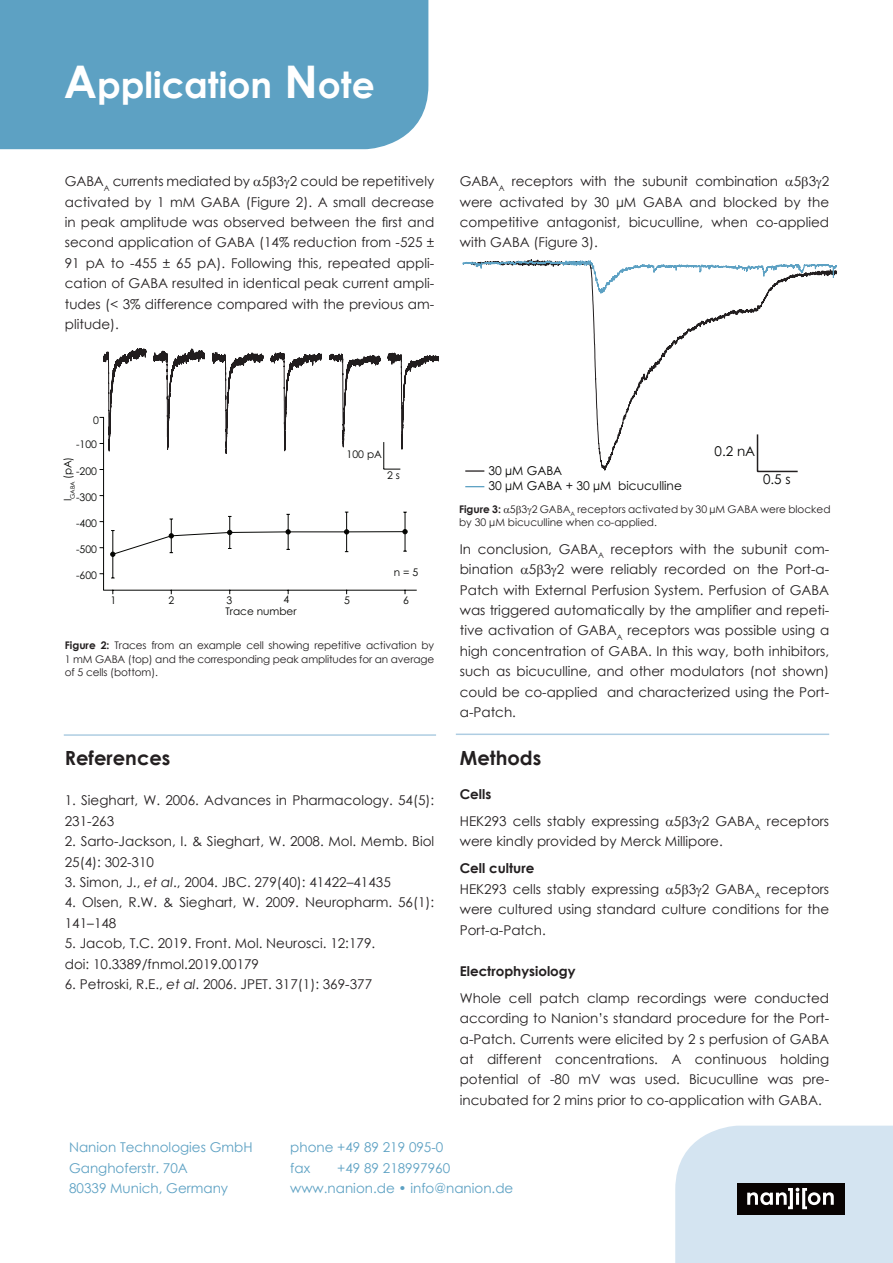
<style>
.page{position:relative;width:893px;height:1263px;background:#fff}
.page>*{position:absolute;margin:0;border:0;box-sizing:border-box;transform-origin:0 0}
.t1{font:700 36px "Century Gothic";color:#fff}
.t2{font:700 19.5px "Century Gothic";color:#231f20}
.t3{font:13.5px/20.4px "Century Gothic";color:#231f20;text-align:justify}
.t4{font:13.5px/20.4px "Century Gothic";color:#5da1c3}
.t5{font:700 13.5px "Century Gothic";color:#231f20}
.t6{font:13.5px "Century Gothic";color:#050504}
.t7{font:12.15px/15px "Century Gothic";color:#050504}
.t8{font:10.5px/13.6px "Century Gothic";color:#231f20;text-align:justify}
.t9{font:10.5px "Century Gothic";color:#040503}
.s1{font-size:45px}
.s2{font-weight:700}
.s3{font-style:italic}
</style>
<div class="page">
<svg style="left:675px;top:1125px;width:218px;height:138px;background:#c2d0db"></svg>
<div style="left:0;top:0;width:428px;height:149px;background:#5da1c3"></div>
<hr style="left:64px;top:734px;width:372px;height:2px;background:#aecde2">
<hr style="left:456px;top:733px;width:373px;height:2px;background:#aecde2">
<hr style="left:103px;top:417px;width:1px;height:173px;background:#040503">
<hr style="left:103px;top:590px;width:314px;height:1px;background:#040503">
<hr style="left:405px;top:512px;width:1px;height:39px;background:#040503">
<hr style="left:346px;top:512px;width:1px;height:40px;background:#040503">
<hr style="left:288px;top:514px;width:1px;height:35px;background:#040503">
<hr style="left:229px;top:516px;width:1px;height:32px;background:#040503">
<hr style="left:171px;top:519px;width:1px;height:34px;background:#040503">
<hr style="left:112px;top:530px;width:1px;height:48px;background:#040503">
<svg style="left:110px;top:529px;width:298px;height:28px"></svg>
<svg style="left:100px;top:348px;width:338px;height:122px"></svg>
<svg style="left:470px;top:329px;width:328px;height:159px"></svg>
<svg style="left:463px;top:259px;width:374px;height:70px"></svg>
<hr style="left:757px;top:471px;width:41px;height:1px;background:#231f20">
<hr style="left:757px;top:434px;width:1px;height:37px;background:#231f20">
<svg style="left:465px;top:470px;width:19px;height:2px"></svg>
<svg style="left:465px;top:486px;width:19px;height:1px"></svg>
<h1 class="t1" style="left:64px;top:57px;width:313px"><span class="s1">A</span>pplication <span class="s1">N</span>ote</h1>
<p class="t3" style="left:65px;top:171px;width:371px">GABA<sub>A</sub> currents mediated by 5 3 2 could be repetitively activated by 1 mM GABA (Figure 2). A small decrease in peak amplitude was observed between the first and second application of GABA (14% reduction from -525 ± 91 pA to -455 ± 65 pA). Following this, repeated appli&shy;cation of GABA resulted in identical peak current ampli&shy;tudes (&lt; 3% difference compared with the previous am&shy;plitude).</p>
<p class="t3" style="left:460px;top:171px;width:371px">GABA<sub>A</sub> receptors with the subunit combination 5 3 2 were activated by 30 µM GABA and blocked by the competitive antagonist, bicuculline, when co-applied with GABA (Figure 3).</p>
<p class="t9" style="left:93px;top:413px;width:7px">0</p>
<p class="t9" style="left:76px;top:437px;width:22px">-100</p>
<p class="t9" style="left:76px;top:464px;width:22px">-200</p>
<p class="t9" style="left:76px;top:489px;width:22px">-300</p>
<p class="t9" style="left:76px;top:516px;width:22px">-400</p>
<p class="t9" style="left:76px;top:542px;width:22px">-500</p>
<p class="t9" style="left:76px;top:568px;width:22px">-600</p>
<p class="t6" style="left:715px;top:442px;width:42px">0.2 nA</p>
<p class="t9" style="left:347px;top:446px;width:37px">100 pA</p>
<p class="t9" style="left:60px;top:501px;width:46px;rotate:-90deg">I<sub>GABA</sub> (pA)</p>
<p class="t9" style="left:387px;top:468px;width:14px">2 s</p>
<p class="t7" style="left:488px;top:463px;width:195px">30 µM GABA<br>30 µM GABA + 30 µM bicuculline</p>
<p class="t6" style="left:763px;top:470px;width:29px">0.5 s</p>
<p class="t8" style="left:459px;top:502px;width:373px"><span class="s2">Figure 3:</span> 5 3 2 GABA<sub>A</sub> receptors activated by 30 µM GABA were blocked by 30 µM bicuculline when co-applied.</p>
<p class="t3" style="left:460px;top:538px;width:371px">In conclusion, GABA<sub>A</sub> receptors with the subunit com&shy;bination 5 3 2 were reliably recorded on the Port-a-Patch with External Perfusion System. Perfusion of GABA was triggered automatically by the amplifier and repeti&shy;tive activation of GABA<sub>A</sub> receptors was possible using a high concentration of GABA. In this way, both inhibitors, such as bicuculline, and other modulators (not shown) could be co-applied and characterized using the Port&shy;a-Patch.</p>
<p class="t9" style="left:394px;top:565px;width:26px">n = 5</p>
<p class="t9" style="left:110px;top:592px;width:7px">1</p>
<p class="t9" style="left:168px;top:592px;width:7px">2</p>
<p class="t9" style="left:226px;top:592px;width:7px">3</p>
<p class="t9" style="left:284px;top:592px;width:7px">4</p>
<p class="t9" style="left:344px;top:592px;width:7px">5</p>
<p class="t9" style="left:403px;top:592px;width:7px">6</p>
<p class="t9" style="left:226px;top:604px;width:73px">Trace number</p>
<p class="t8" style="left:65px;top:638px;width:371px"><span class="s2">Figure 2:</span> Traces from an example cell showing repetitive activation by 1 mM GABA (top) and the corresponding peak amplitudes for an average of 5 cells (bottom).</p>
<p class="t2" style="left:65px;top:743px;width:107px">References</p>
<p class="t3" style="left:65px;top:790px;width:371px">1. Sieghart, W. 2006. Advances in Pharmacology. 54(5):<br>231-263</p>
<p class="t3" style="left:65px;top:831px;width:371px">2. Sarto-Jackson, I. &amp; Sieghart, W. 2008. Mol. Memb. Biol<br>25(4): 302-310</p>
<p class="t3" style="left:65px;top:872px;width:328px">3. Simon, J., <span class="s3">et al</span>., 2004. JBC. 279(40): 41422–41435</p>
<p class="t3" style="left:65px;top:892px;width:371px">4. Olsen, R.W. &amp; Sieghart, W. 2009. Neuropharm. 56(1):<br>141–148</p>
<p class="t3" style="left:65px;top:933px;width:312px">5. Jacob, T.C. 2019. Front. Mol. Neurosci. 12:179.</p>
<p class="t3" style="left:65px;top:953px;width:196px">doi: 10.3389/fnmol.2019.00179</p>
<p class="t3" style="left:65px;top:974px;width:309px">6. Petroski, R.E., <span class="s3">et al</span>. 2006. JPET. 317(1): 369-377</p>
<p class="t2" style="left:460px;top:743px;width:83px">Methods</p>
<p class="t5" style="left:460px;top:783px;width:33px">Cells</p>
<p class="t3" style="left:460px;top:810px;width:371px">HEK293 cells stably expressing 5 3 2 GABA<sub>A</sub> receptors were kindly provided by Merck Millipore.</p>
<p class="t5" style="left:460px;top:858px;width:76px">Cell culture</p>
<p class="t3" style="left:460px;top:878px;width:371px">HEK293 cells stably expressing 5 3 2 GABA<sub>A</sub> receptors were cultured using standard culture conditions for the Port-a-Patch.</p>
<p class="t5" style="left:460px;top:960px;width:117px">Electrophysiology</p>
<p class="t3" style="left:460px;top:987px;width:371px">Whole cell patch clamp recordings were conducted according to Nanion’s standard procedure for the Port&shy;a-Patch. Currents were elicited by 2 s perfusion of GABA at different concentrations. A continuous holding potential of -80 mV was used. Bicuculline was pre&shy;incubated for 2 mins prior to co-application with GABA.</p>
<p class="t4" style="left:69px;top:1137px;width:185px">Nanion Technologies GmbH<br>Ganghoferstr. 70A<br>80339 Munich, Germany</p>
<p class="t4" style="left:290px;top:1137px;width:155px">phone +49 89 219 095-0 fax</p>
<p class="t4" style="left:290px;top:1157px;width:225px;text-indent:47px">+49 89 218997960 www.nanion.de <span class="s2">•</span> info@nanion.de</p>
</div>
